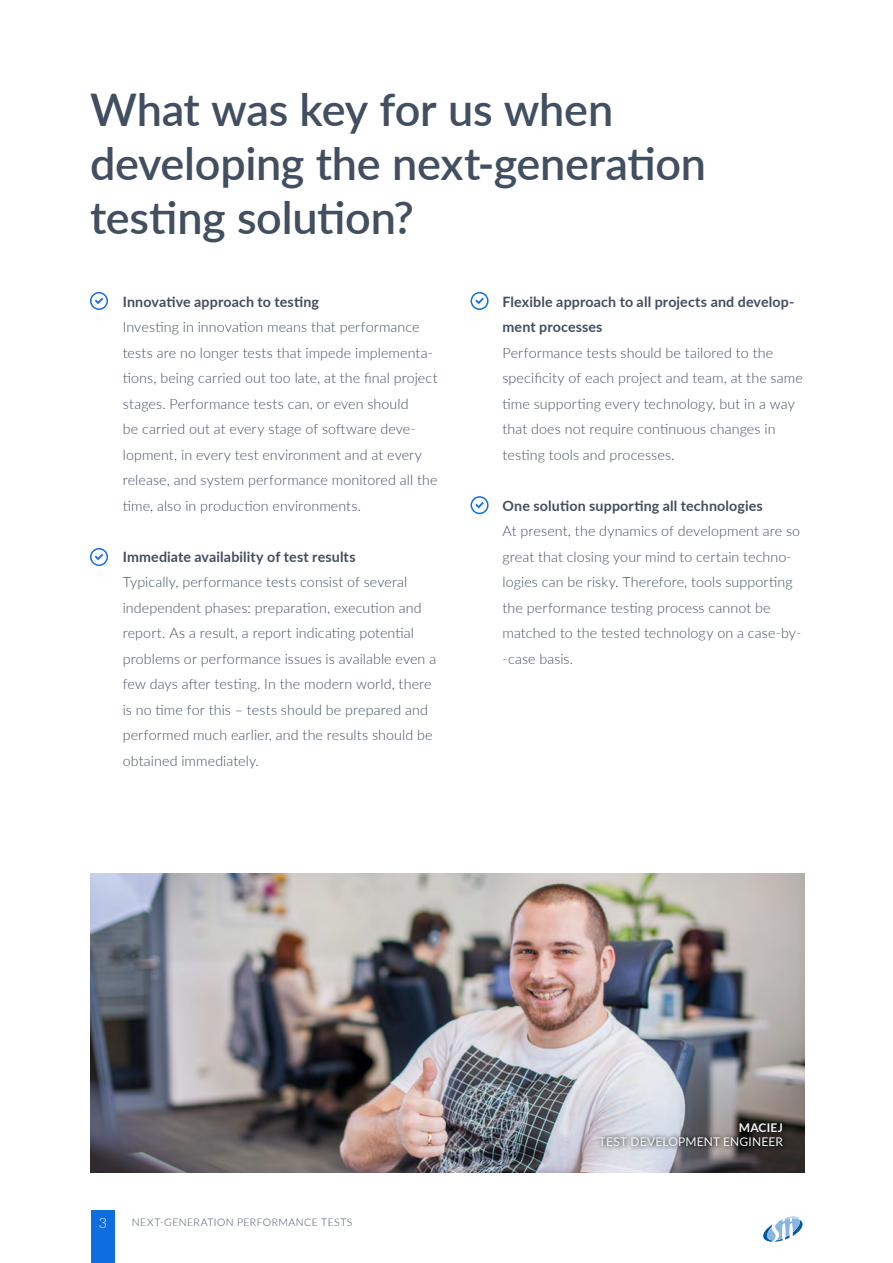
<style>
.page{position:relative;width:893px;height:1263px;background:#fff}
.page>*{position:absolute;margin:0;border:0;box-sizing:border-box;transform-origin:0 0}
.t1{font:600 45px/54px "Lato";letter-spacing:-.005em;color:#414f61}
.t2{font:300 14.25px/25.5px "Lato";letter-spacing:.005em;color:#414f61}
.t3{font:700 14.25px/25.5px "Lato";letter-spacing:.01em;color:#414f61}
.t4{font:300 14.25px "Lato";color:#fff}
.t5{font:12px "Lato";letter-spacing:.015em;color:#f3f5f6}
.t6{font:700 12px "Lato";letter-spacing:.015em;color:#f3f5f6}
.t7{font:300 10.5px "Lato";letter-spacing:.045em;color:#424f61}
</style>
<div class="page">
<div style="left:91px;top:1210px;width:23px;height:53px;background:#0e6ee0"></div>
<svg style="left:763px;top:1216px;width:40px;height:26px"></svg>
<svg style="left:90px;top:292px;width:18px;height:18px"></svg>
<svg style="left:471px;top:292px;width:18px;height:18px"></svg>
<svg style="left:90px;top:548px;width:18px;height:18px"></svg>
<svg style="left:471px;top:496px;width:18px;height:18px"></svg>
<img style="left:91px;top:873px;width:713px;height:300px">
<svg style="left:595px;top:1119px;width:192px;height:31px;background:#7f7f83"></svg>
<h1 class="t1" style="left:90px;top:81px;width:618px">What was key for us when developing the next-generation testing solution?</h1>
<p class="t3" style="left:123px;top:288px;width:198px">Innovative approach to testing</p>
<p class="t2" style="left:123px;top:314px;width:316px">Investing in innovation means that performance tests are no longer tests that impede implementa&shy;tions, being carried out too late, at the final project stages. Performance tests can, or even should<br>be carried out at every stage of software deve&shy;lopment, in every test environment and at every release, and system performance monitored all the time, also in production environments.</p>
<p class="t3" style="left:123px;top:543px;width:234px">Immediate availability of test results</p>
<p class="t2" style="left:123px;top:569px;width:315px">Typically, performance tests consist of several independent phases: preparation, execution and report. As a result, a report indicating potential problems or performance issues is available even a few days after testing. In the modern world, there is no time for this – tests should be prepared and performed much earlier, and the results should be obtained immediately.</p>
<p class="t3" style="left:502px;top:288px;width:293px">Flexible approach to all projects and develop&shy;ment processes</p>
<p class="t2" style="left:502px;top:339px;width:302px">Performance tests should be tailored to the specificity of each project and team, at the same time supporting every technology, but in a way that does not require continuous changes in testing tools and processes.</p>
<p class="t3" style="left:502px;top:492px;width:262px">One solution supporting all technologies</p>
<p class="t2" style="left:502px;top:518px;width:300px">At present, the dynamics of development are so great that closing your mind to certain techno&shy;logies can be risky. Therefore, tools supporting the performance testing process cannot be matched to the tested technology on a case-by--case basis.</p>
<p class="t4" style="left:99px;top:1213px;width:10px">3</p>
<p class="t7" style="left:132px;top:1215px;width:222px">NEXT-GENERATION PERFORMANCE TESTS</p>
<p class="t6" style="left:739px;top:1119px;width:45px">MACIEJ</p>
<p class="t5" style="left:599px;top:1132px;width:185px">TEST DEVELOPMENT ENGINEER</p>
</div>
